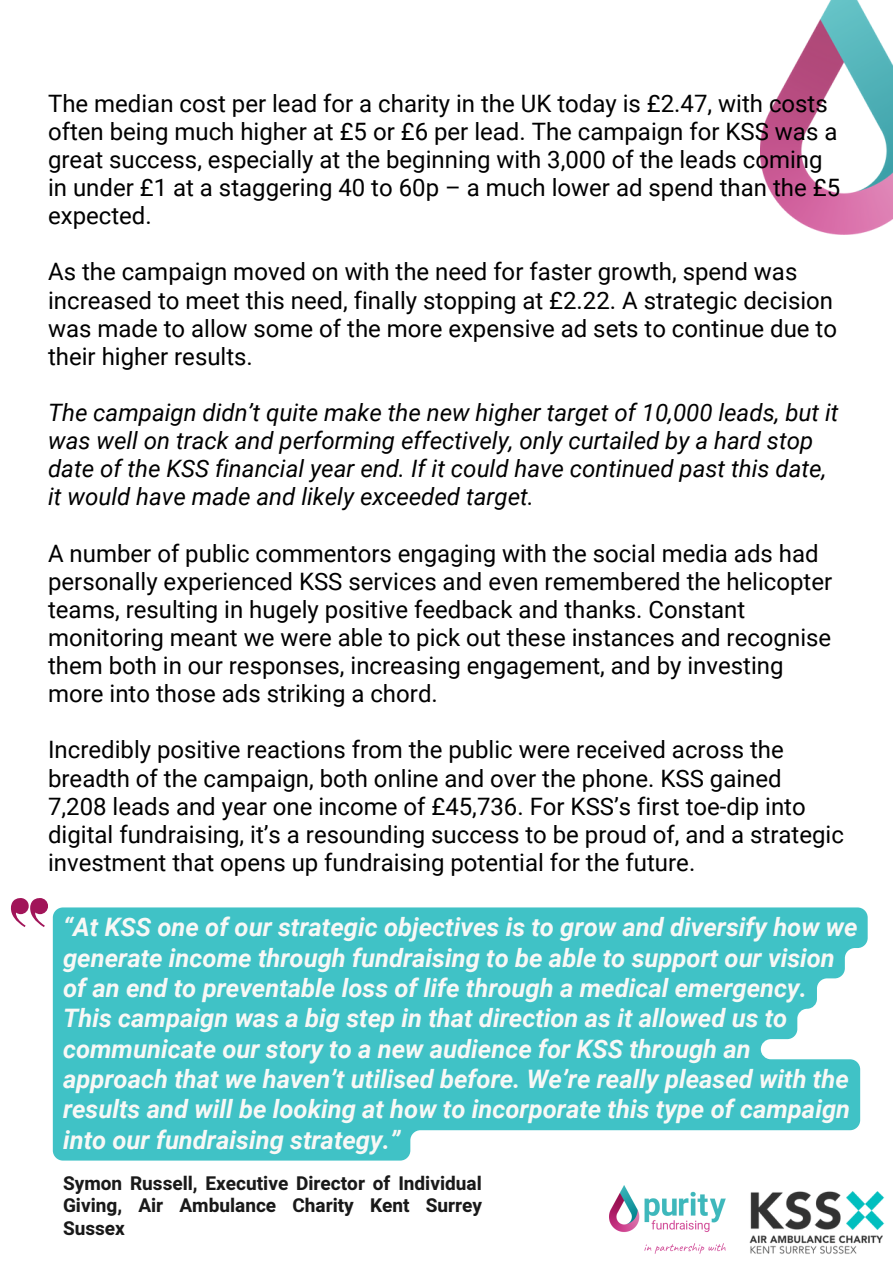
<style>
.page{position:relative;width:893px;height:1264px;background:#fff}
.page>*{position:absolute;margin:0;border:0;box-sizing:border-box;transform-origin:0 0}
.t1{font:italic 700 25.5px/30.3px "Roboto";color:#f8f8f6}
.t2{font:24px/28px "Roboto";color:#000}
.t3{font:italic 24px/28px "Roboto";color:#000}
.t4{font:700 19.05px/22.5px "Heebo";color:#191919;text-align:justify}
</style>
<div class="page">
<img style="left:760px;top:0;width:132px;height:234px">
<img style="left:609px;top:1185px;width:116px;height:68px">
<img style="left:749px;top:1191px;width:136px;height:63px">
<svg style="left:53px;top:907px;width:814px;height:253px;background:#53c8cb"></svg>
<svg style="left:11px;top:898px;width:37px;height:29px"></svg>
<p class="t2" style="left:48px;top:89px;width:793px">The median cost per lead for a charity in the UK today is £2.47, with costs often being much higher at £5 or £6 per lead. The campaign for KSS was a great success, especially at the beginning with 3,000 of the leads coming in under £1 at a staggering 40 to 60p – a much lower ad spend than the £5 expected.</p>
<p class="t2" style="left:48px;top:258px;width:790px">As the campaign moved on with the need for faster growth, spend was increased to meet this need, finally stopping at £2.22. A strategic decision was made to allow some of the more expensive ad sets to continue due to their higher results.</p>
<p class="t3" style="left:48px;top:399px;width:791px">The campaign didn’t quite make the new higher target of 10,000 leads, but it was well on track and performing effectively, only curtailed by a hard stop date of the KSS financial year end. If it could have continued past this date, it would have made and likely exceeded target.</p>
<p class="t2" style="left:48px;top:539px;width:785px">A number of public commentors engaging with the social media ads had personally experienced KSS services and even remembered the helicopter teams, resulting in hugely positive feedback and thanks. Constant monitoring meant we were able to pick out these instances and recognise them both in our responses, increasing engagement, and by investing more into those ads striking a chord.</p>
<p class="t2" style="left:48px;top:736px;width:797px">Incredibly positive reactions from the public were received across the breadth of the campaign, both online and over the phone. KSS gained 7,208 leads and year one income of £45,736. For KSS’s first toe-dip into digital fundraising, it’s a resounding success to be proud of, and a strategic investment that opens up fundraising potential for the future.</p>
<p class="t1" style="left:63px;top:912px;width:796px">“At KSS one of our strategic objectives is to grow and diversify how we generate income through fundraising to be able to support our vision of an end to preventable loss of life through a medical emergency.<br>This campaign was a big step in that direction as it allowed us to communicate our story to a new audience for KSS through an approach that we haven’t utilised before. We’re really pleased with the results and will be looking at how to incorporate this type of campaign into our fundraising strategy.”</p>
<p class="t4" style="left:63px;top:1172px;width:420px">Symon Russell, Executive Director of Individual Giving, Air Ambulance Charity Kent Surrey Sussex</p>
</div>
